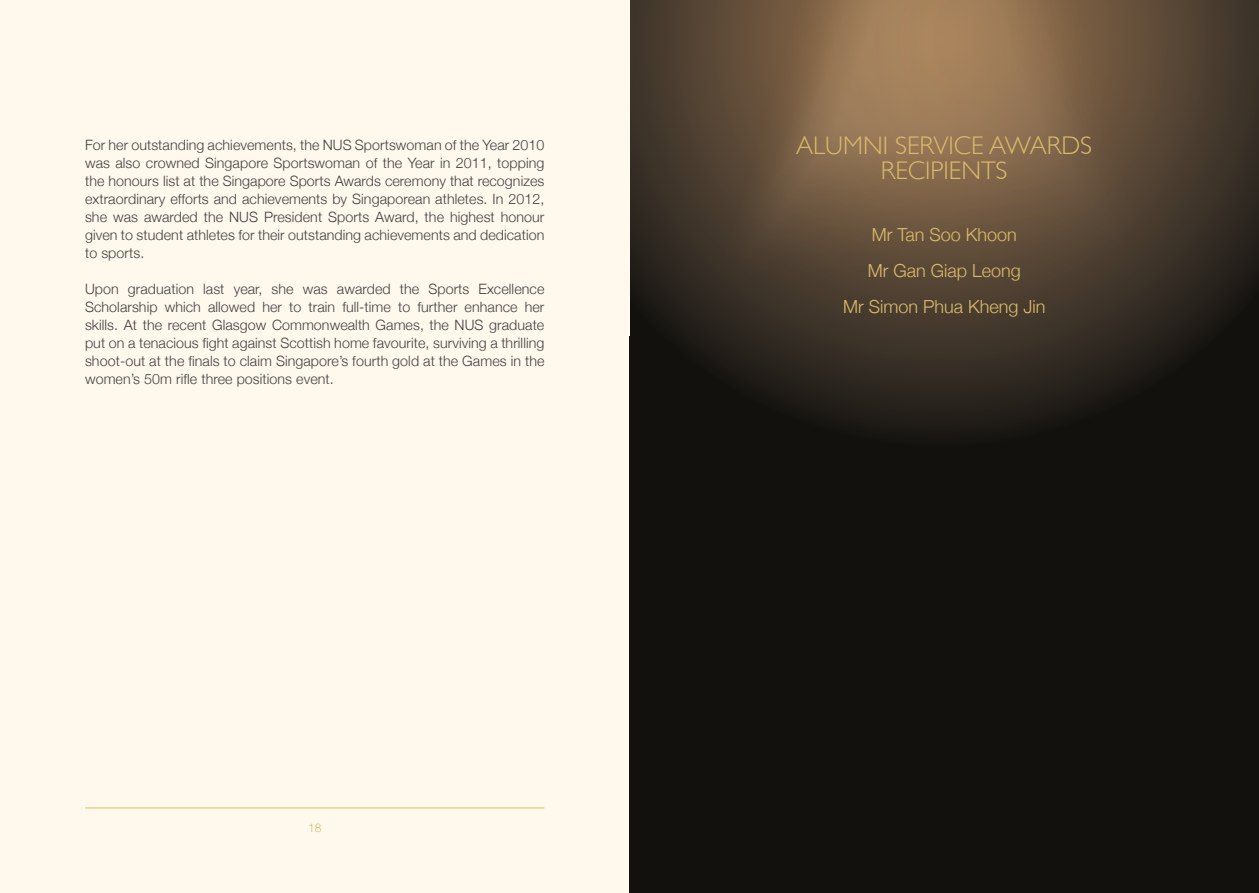
<style>
.page{position:relative;width:1259px;height:893px;background:#fff9ed}
.page>*{position:absolute;margin:0;border:0;box-sizing:border-box;transform-origin:0 0}
.t1{font:300 25.5px/25.5px "Gill Sans";color:#dbbb69;text-align:center}
.t2{font:300 18px/36px "Helvetica Neue";color:#dbbb69;text-align:center}
.t3{font:300 14.25px/18px "Helvetica Neue";letter-spacing:.005em;color:#414042;text-align:justify}
.t4{font:300 12px "Helvetica Neue";color:#dbbb69}
</style>
<div class="page">
<hr style="left:85px;top:807px;width:459px;height:1px;background:#dbbb69">
<div style="left:629px;top:0;width:630px;height:893px;background:#13110d"></div>
<svg style="left:629px;top:0;width:630px;height:429px"></svg>
<svg style="left:698px;top:0;width:482px;height:296px;background:#4a3c2f"></svg>
<svg style="left:704px;top:0;width:470px;height:310px;background:#6f5841"></svg>
<p class="t3" style="left:85px;top:135px;width:461px">For her outstanding achievements, the NUS Sportswoman of the Year 2010 was also crowned Singapore Sportswoman of the Year in 2011, topping the honours list at the Singapore Sports Awards ceremony that recognizes extraordinary efforts and achievements by Singaporean athletes. In 2012, she was awarded the NUS President Sports Award, the highest honour given to student athletes for their outstanding achievements and dedication to sports.</p>
<p class="t3" style="left:85px;top:279px;width:461px">Upon graduation last year, she was awarded the Sports Excellence Scholarship which allowed her to train full-time to further enhance her skills. At the recent Glasgow Commonwealth Games, the NUS graduate put on a tenacious fight against Scottish home favourite, surviving a thrilling shoot-out at the finals to claim Singapore’s fourth gold at the Games in the women’s 50m rifle three positions event.</p>
<p class="t4" style="left:308px;top:818px;width:15px">18</p>
<h1 class="t1" style="left:796px;top:132px;width:297px">ALUMNI SERVICE AWARDS<br>RECIPIENTS</h1>
<p class="t2" style="left:843px;top:216px;width:204px">Mr Tan Soo Khoon<br>Mr Gan Giap Leong<br>Mr Simon Phua Kheng Jin</p>
</div>
